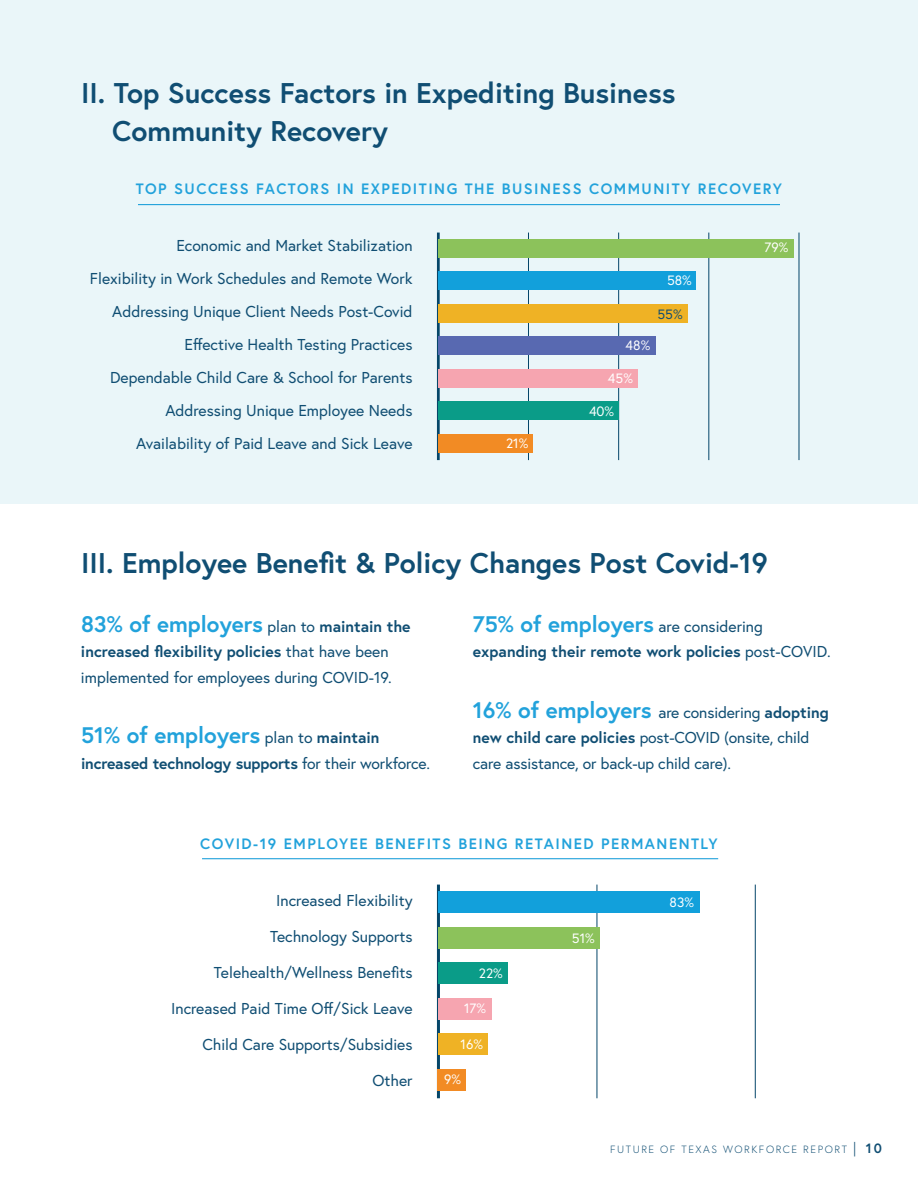
<style>
.page{position:relative;width:918px;height:1188px;background:#fff}
.page>*{position:absolute;margin:0;border:0;box-sizing:border-box;transform-origin:0 0}
.t1{font:700 28.5px/37.5px "Europa";color:#104e73}
.t2{font:700 22.5px "Europa";color:#22a2db}
.t3{font:15.75px/33px "Europa";color:#104e73}
.t4{font:700 15.75px "Europa";letter-spacing:-.01em;color:#104e73}
.t5{font:700 15px "Europa";letter-spacing:.1em;color:#22a2db}
.t6{font:13.5px "Europa";color:#fff}
.t7{font:13.5px "Europa";color:#104e73}
.t8{font:300 10.5px "Europa";letter-spacing:.15em;color:#104e73}
.s1{font-weight:400;font-size:15.75px;color:#104e73}
.s2{font-size:15.75px;color:#104e73}
.s3{font-weight:700}
.s4{font-weight:400}
.s5{font-size:15px}
.s6{font-weight:700;font-size:13.5px}
</style>
<div class="page">
<div style="left:0;top:0;width:918px;height:503px;background:#eaf6f9"></div>
<hr style="left:437px;top:233px;width:3px;height:227px;background:#054669">
<hr style="left:528px;top:233px;width:1px;height:227px;background:#054669">
<hr style="left:618px;top:233px;width:1px;height:227px;background:#054669">
<hr style="left:708px;top:233px;width:1px;height:227px;background:#054669">
<hr style="left:799px;top:233px;width:1px;height:227px;background:#054669">
<div style="left:438px;top:239px;width:356px;height:19px;background:#8cc25b"></div>
<div style="left:438px;top:271px;width:258px;height:19px;background:#12a0db"></div>
<div style="left:438px;top:304px;width:250px;height:19px;background:#efb225"></div>
<div style="left:438px;top:336px;width:218px;height:19px;background:#5869b1"></div>
<div style="left:438px;top:369px;width:200px;height:19px;background:#f6a5b0"></div>
<div style="left:438px;top:401px;width:181px;height:19px;background:#0a9c88"></div>
<div style="left:438px;top:434px;width:95px;height:19px;background:#f28b24"></div>
<hr style="left:437px;top:885px;width:3px;height:213px;background:#054669">
<hr style="left:597px;top:885px;width:1px;height:213px;background:#054669">
<hr style="left:755px;top:885px;width:1px;height:213px;background:#054669">
<div style="left:438px;top:891px;width:262px;height:22px;background:#12a0db"></div>
<div style="left:438px;top:927px;width:162px;height:22px;background:#8cc25b"></div>
<div style="left:438px;top:962px;width:70px;height:22px;background:#0a9c88"></div>
<div style="left:438px;top:998px;width:54px;height:22px;background:#f6a5b0"></div>
<div style="left:438px;top:1033px;width:50px;height:22px;background:#efb225"></div>
<div style="left:437px;top:1069px;width:29px;height:22px;background:#f28b24"></div>
<hr style="left:202px;top:858px;width:516px;height:1px;background:#22a2db">
<hr style="left:138px;top:204px;width:642px;height:1px;background:#22a2db">
<h1 class="t1" style="left:112px;top:74px;width:565px;text-indent:-31px">II. Top Success Factors in Expediting Business<br>Community Recovery</h1>
<p class="t5" style="left:136px;top:179px;width:648px">TOP SUCCESS FACTORS IN EXPEDITING THE BUSINESS COMMUNITY RECOVERY</p>
<p class="t3" style="left:90px;top:229px;width:324px;text-align:right">Economic and Market Stabilization<br>Flexibility in Work Schedules and Remote Work Addressing Unique Client Needs Post-Covid Effective Health Testing Practices<br>Dependable Child Care &amp; School for Parents Addressing Unique Employee Needs Availability of Paid Leave and Sick Leave</p>
<p class="t6" style="left:765px;top:239px;width:25px">79%</p>
<p class="t6" style="left:667px;top:272px;width:26px">58%</p>
<p class="t7" style="left:657px;top:305px;width:27px">55%</p>
<p class="t6" style="left:626px;top:337px;width:26px">48%</p>
<p class="t6" style="left:608px;top:369px;width:26px">45%</p>
<p class="t6" style="left:589px;top:402px;width:27px">40%</p>
<p class="t6" style="left:506px;top:435px;width:24px">21%</p>
<h1 class="t1" style="left:81px;top:543px;width:688px">III. Employee Benefit &amp; Policy Changes Post Covid-19</h1>
<h2 class="t2" style="left:81px;top:609px;width:331px">83% of employers <span class="s1">plan to</span> <span class="s2">maintain the</span></h2>
<p class="t3" style="left:81px;top:639px;width:312px;line-height:25.5px"><span class="s3">increased flexibility policies</span> that have been implemented for employees during COVID-19.</p>
<h2 class="t2" style="left:473px;top:609px;width:291px">75% of employers <span class="s1">are considering</span></h2>
<p class="t4" style="left:473px;top:641px;width:359px">expanding their remote work policies <span class="s4">post-COVID.</span></p>
<h2 class="t2" style="left:81px;top:720px;width:300px">51% of employers <span class="s1">plan to</span> <span class="s2">maintain</span></h2>
<p class="t4" style="left:81px;top:752px;width:351px">increased technology supports <span class="s4">for their workforce.</span></p>
<h2 class="t2" style="left:473px;top:694px;width:357px">16% of employers <span class="s1">are considering</span> <span class="s2">adopting</span></h2>
<p class="t3" style="left:473px;top:725px;width:338px;line-height:25.5px"><span class="s3">new child care policies</span> post-COVID (onsite, child care assistance, or back-up child care).</p>
<p class="t5" style="left:200px;top:833px;width:519px">COVID-19 EMPLOYEE BENEFITS BEING RETAINED PERMANENTLY</p>
<p class="t3" style="left:276px;top:883px;width:138px">Increased Flexibility</p>
<p class="t3" style="left:270px;top:919px;width:144px">Technology Supports</p>
<p class="t3" style="left:214px;top:955px;width:200px">Telehealth/Wellness Benefits</p>
<p class="t3" style="left:171px;top:991px;width:243px">Increased Paid Time Off/Sick Leave</p>
<p class="t3" style="left:202px;top:1027px;width:212px">Child Care Supports/Subsidies</p>
<p class="t3" style="left:372px;top:1063px;width:42px">Other</p>
<p class="t6" style="left:479px;top:965px;width:25px">22%</p>
<p class="t6" style="left:464px;top:1000px;width:23px">17%</p>
<p class="t6" style="left:461px;top:1036px;width:24px">16%</p>
<p class="t6" style="left:444px;top:1071px;width:18px">9%</p>
<p class="t6" style="left:572px;top:930px;width:24px">51%</p>
<p class="t6" style="left:670px;top:893px;width:26px">83%</p>
<p class="t8" style="left:610px;top:1143px;width:273px">FUTURE OF TEXAS WORKFORCE REPORT <span class="s5">|</span> <span class="s6">10</span></p>
</div>
